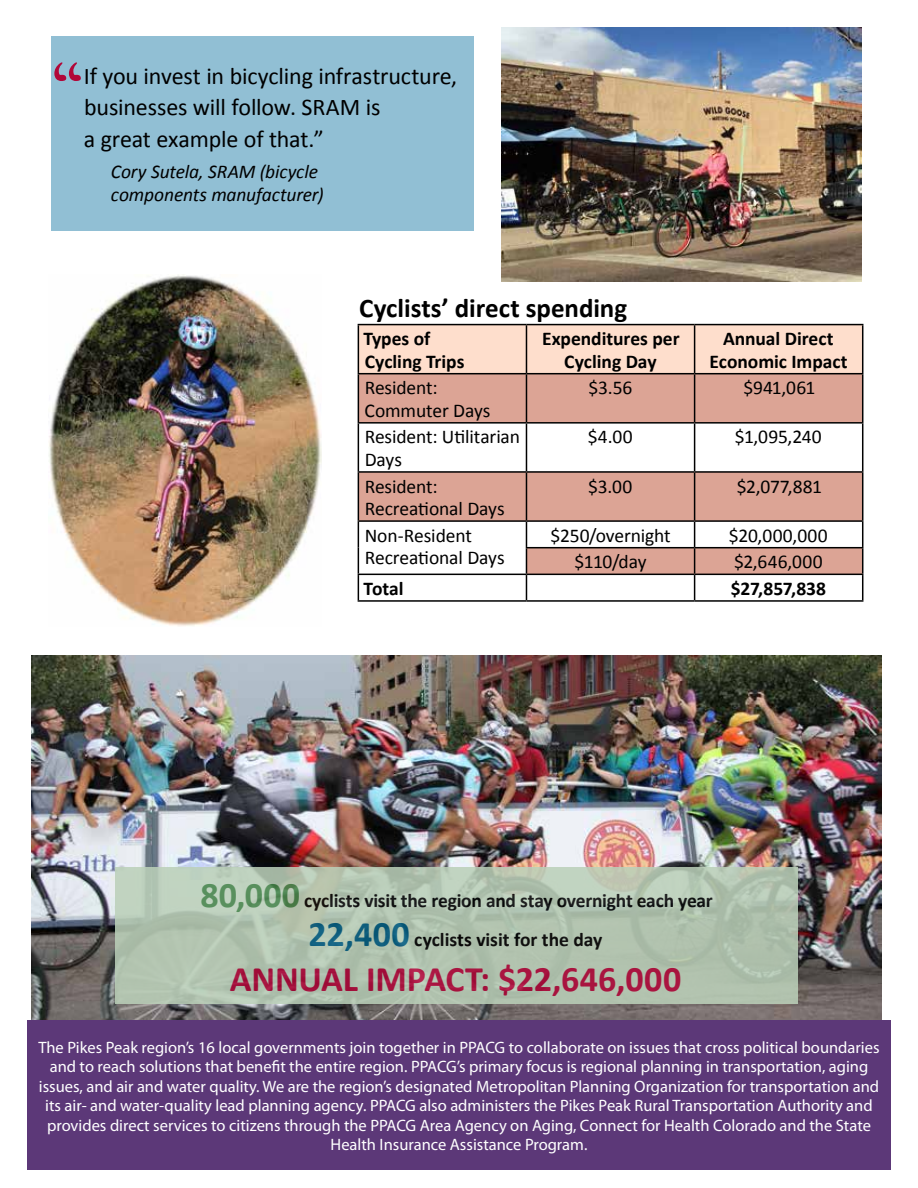
<style>
.page{position:relative;width:918px;height:1188px;background:#fff}
.page>*{position:absolute;margin:0;border:0;box-sizing:border-box;transform-origin:0 0}
.t1{font:90px "Californian FB";color:#b10739}
.t2{font:700 36px "Calibri";letter-spacing:-.005em;color:#b10739}
.t3{font:700 27px "Calibri";letter-spacing:-.005em;color:#000}
.t4{font:24px/31.5px "Calibri";letter-spacing:-.01em;color:#000}
.t5{font:19.5px/22.5px "Calibri";letter-spacing:-.01em;color:#000}
.t6{font:700 19.5px/22.5px "Calibri";letter-spacing:-.005em;color:#000;text-align:center}
.t7{font:italic 19.5px/22.5px "Calibri";letter-spacing:-.005em;color:#000}
.t8{font:16.5px/19.5px "Myriad Pro";color:#fff;text-align:center}
.s1{color:#fff}
.s2{font-size:36px;color:#438247}
.s3{font-size:36px;color:#005b7f}
</style>
<div class="page">
<img style="left:31px;top:656px;width:851px;height:365px">
<div style="left:27px;top:1021px;width:864px;height:149px;background:#5c3878"></div>
<div style="left:51px;top:36px;width:422px;height:194px;background:#91bfd4"></div>
<div style="left:359px;top:325px;width:503px;height:48px;background:#fedecc"></div>
<svg style="left:359px;top:374px;width:503px;height:200px;fill:#dca495"></svg>
<svg style="left:359px;top:424px;width:503px;height:47px"></svg>
<hr style="left:358px;top:324px;width:168px;height:1px;background:#000">
<hr style="left:358px;top:325px;width:1px;height:48px;background:#000">
<hr style="left:526px;top:324px;width:169px;height:1px;background:#000">
<hr style="left:526px;top:325px;width:1px;height:48px;background:#000">
<hr style="left:695px;top:324px;width:168px;height:1px;background:#000">
<hr style="left:694px;top:325px;width:1px;height:48px;background:#000">
<hr style="left:862px;top:325px;width:1px;height:48px;background:#000">
<hr style="left:358px;top:373px;width:168px;height:1px;background:#000">
<hr style="left:358px;top:374px;width:1px;height:48px;background:#000">
<hr style="left:526px;top:373px;width:169px;height:1px;background:#000">
<hr style="left:526px;top:374px;width:1px;height:48px;background:#000">
<hr style="left:695px;top:373px;width:168px;height:1px;background:#000">
<hr style="left:694px;top:374px;width:1px;height:48px;background:#000">
<hr style="left:862px;top:374px;width:1px;height:48px;background:#000">
<hr style="left:358px;top:422px;width:168px;height:2px;background:#000">
<hr style="left:358px;top:424px;width:1px;height:47px;background:#000">
<hr style="left:526px;top:422px;width:169px;height:2px;background:#000">
<hr style="left:526px;top:424px;width:1px;height:47px;background:#000">
<hr style="left:695px;top:422px;width:168px;height:2px;background:#000">
<hr style="left:694px;top:424px;width:1px;height:47px;background:#000">
<hr style="left:862px;top:424px;width:1px;height:47px;background:#000">
<hr style="left:358px;top:471px;width:168px;height:2px;background:#000">
<hr style="left:358px;top:473px;width:1px;height:47px;background:#000">
<hr style="left:526px;top:471px;width:169px;height:2px;background:#000">
<hr style="left:526px;top:473px;width:1px;height:47px;background:#000">
<hr style="left:695px;top:471px;width:168px;height:2px;background:#000">
<hr style="left:694px;top:473px;width:1px;height:47px;background:#000">
<hr style="left:862px;top:473px;width:1px;height:47px;background:#000">
<hr style="left:358px;top:520px;width:168px;height:2px;background:#000">
<hr style="left:526px;top:520px;width:169px;height:2px;background:#000">
<hr style="left:695px;top:520px;width:168px;height:2px;background:#000">
<hr style="left:526px;top:547px;width:169px;height:1px;background:#000">
<hr style="left:695px;top:547px;width:168px;height:1px;background:#000">
<hr style="left:358px;top:574px;width:168px;height:1px;background:#000">
<svg style="left:358px;top:522px;width:1px;height:78px"></svg>
<hr style="left:526px;top:574px;width:169px;height:1px;background:#000">
<svg style="left:526px;top:522px;width:1px;height:78px"></svg>
<hr style="left:695px;top:574px;width:168px;height:1px;background:#000">
<svg style="left:694px;top:522px;width:1px;height:78px"></svg>
<svg style="left:862px;top:522px;width:1px;height:78px"></svg>
<hr style="left:358px;top:600px;width:168px;height:2px;background:#000">
<hr style="left:526px;top:600px;width:169px;height:2px;background:#000">
<hr style="left:695px;top:600px;width:168px;height:2px;background:#000">
<svg style="left:115px;top:867px;width:682px;height:137px;background:#b2c4b0"></svg>
<img style="left:49px;top:274px;width:273px;height:353px">
<img style="left:501px;top:27px;width:360px;height:255px">
<h1 class="t1" style="left:51px;top:40px;width:33px">“</h1>
<h3 class="t4" style="left:84px;top:60px;width:375px">If you invest in bicycling infrastructure, businesses will follow. SRAM is<br>a great example of that.”</h3>
<p class="t7" style="left:111px;top:160px;width:214px">Cory Sutela, SRAM (bicycle components manufacturer)</p>
<h3 class="t3" style="left:359px;top:291px;width:269px">Cyclists’ direct spending</h3>
<p class="t6" style="left:364px;top:327px;width:102px;text-align:left">Types of<br>Cycling Trips</p>
<p class="t6" style="left:542px;top:327px;width:139px">Expenditures per<br>Cycling Day</p>
<p class="t6" style="left:710px;top:327px;width:139px">Annual Direct<br>Economic Impact</p>
<p class="t5" style="left:365px;top:377px;width:128px">Resident:<br>Commuter Days</p>
<p class="t5" style="left:589px;top:377px;width:45px">$3.56</p>
<p class="t5" style="left:744px;top:377px;width:73px">$941,061</p>
<p class="t5" style="left:365px;top:426px;width:157px">Resident: Utilitarian<br>Days<span class="s1">esi</span></p>
<p class="t5" style="left:588px;top:426px;width:46px">$4.00</p>
<p class="t5" style="left:735px;top:426px;width:88px">$1,095,240</p>
<p class="t5" style="left:365px;top:475px;width:141px">Resident:<br>Recreational Days</p>
<p class="t5" style="left:588px;top:475px;width:46px">$3.00</p>
<p class="t5" style="left:737px;top:475px;width:87px">$2,077,881</p>
<p class="t5" style="left:365px;top:524px;width:141px">Non-Resident<br>Recreational Days</p>
<p class="t5" style="left:551px;top:524px;width:122px">$250/overnight</p>
<p class="t5" style="left:729px;top:524px;width:100px">$20,000,000</p>
<p class="t5" style="left:575px;top:551px;width:73px">$110/day</p>
<p class="t5" style="left:734px;top:551px;width:90px">$2,646,000</p>
<p class="t6" style="left:364px;top:577px;width:42px">Total</p>
<p class="t6" style="left:731px;top:577px;width:97px">$27,857,838</p>
<p class="t6" style="left:201px;top:881px;width:514px;line-height:39px"><span class="s2">80,000</span> cyclists visit the region and stay overnight each year<br><span class="s3">22,400</span> cyclists visit for the day</p>
<h2 class="t2" style="left:230px;top:956px;width:453px">ANNUAL IMPACT: $22,646,000</h2>
<p class="t8" style="left:38px;top:1037px;width:843px">The Pikes Peak region’s 16 local governments join together in PPACG to collaborate on issues that cross political boundaries and to reach solutions that benefit the entire region. PPACG’s primary focus is regional planning in transportation, aging issues, and air and water quality. We are the region’s designated Metropolitan Planning Organization for transportation and its air- and water-quality lead planning agency. PPACG also administers the Pikes Peak Rural Transportation Authority and provides direct services to citizens through the PPACG Area Agency on Aging, Connect for Health Colorado and the State Health Insurance Assistance Program.</p>
</div>
